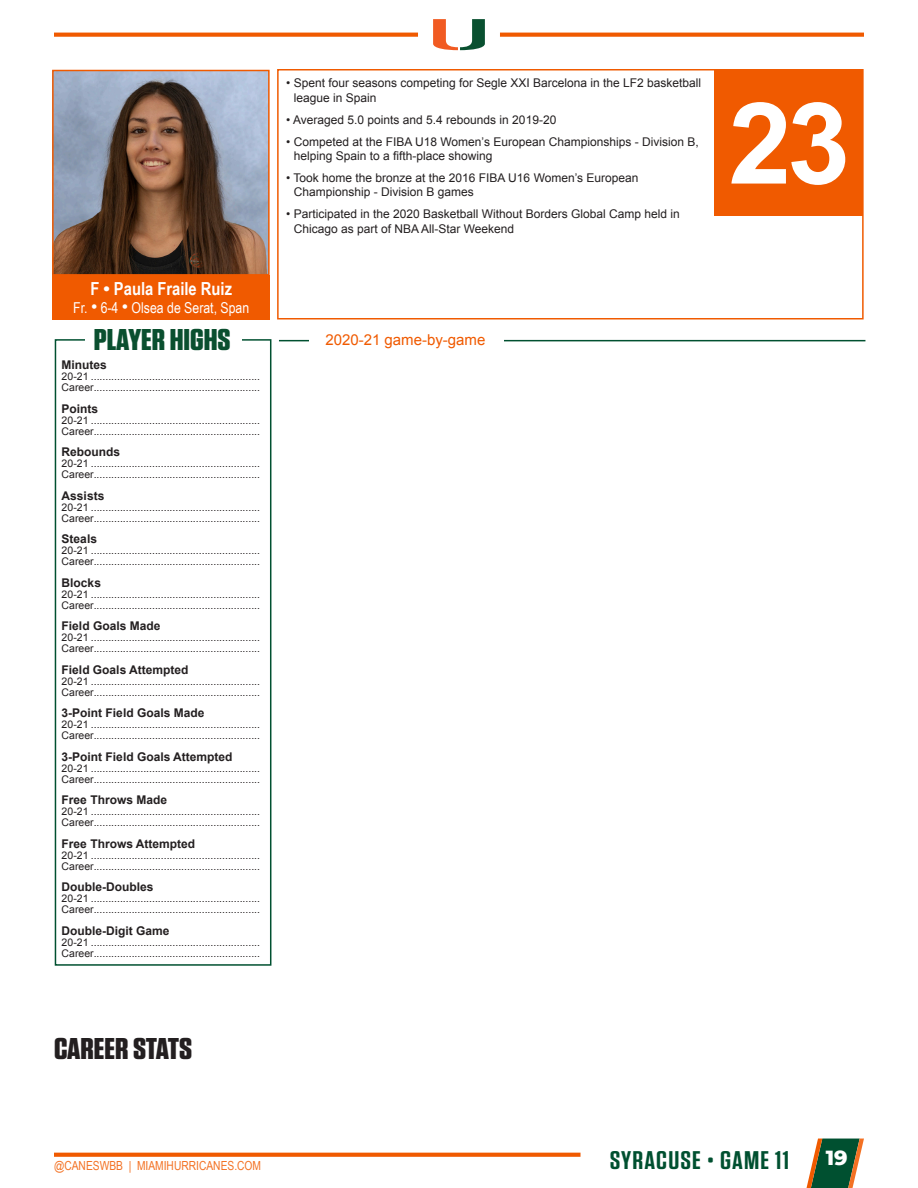
<style>
.page{position:relative;width:918px;height:1188px;background:#fff}
.page>*{position:absolute;margin:0;border:0;box-sizing:border-box;transform-origin:0 0}
.t1{font:700 113.4px "Arial";color:#fff}
.Basic_Body{font:700 30px "Tungsten";letter-spacing:-.005em;color:#231f20;scale:1.15 1}
.t2{font:700 30px "Tungsten";color:#0a4f2f;scale:1.15 1}
.t3{font:600 25.5px "Tungsten";letter-spacing:.04em;color:#005030;scale:1.15 1}
.t4{font:800 20.85px "Montserrat";color:#fff}
.t5{font:700 18px "Arial Narrow";color:#fff}
.t6{font:15px "Arial Narrow";color:#fff}
.t7{font:15px "Arial";color:#f05a00}
.t8{font:12.45px "Arial Narrow";color:#f37123}
.t9{font:12px "Arial";color:#231f20}
.t10{font:700 12px "Arial";color:#231f20}
.t11{font:10.5px "Arial";color:#231f20}
.s1{font-family:"Arial"}
.s2{font-family:"Arial";font-size:18px}
</style>
<div class="page">
<svg style="left:54px;top:1153px;width:527px;height:4px;background:#f0610c"></svg>
<svg style="left:806px;top:1139px;width:58px;height:49px"></svg>
<svg style="left:54px;top:33px;width:364px;height:4px"></svg>
<svg style="left:500px;top:33px;width:364px;height:4px"></svg>
<svg style="left:433px;top:19px;width:52px;height:32px"></svg>
<div style="left:277px;top:69px;width:587px;height:251px;border:2px solid #f05a00"></div>
<img style="left:55px;top:73px;width:212px;height:200px">
<div style="left:52px;top:70px;width:218px;height:206px;border:2px solid #f05a00"></div>
<div style="left:52px;top:275px;width:218px;height:45px;background:#f05a00"></div>
<div style="left:714px;top:70px;width:149px;height:146px;background:#f05a00"></div>
<div style="left:55px;top:339px;width:216px;height:627px;border:2px solid #005030"></div>
<hr style="left:279px;top:340px;width:586px;height:1px;background:#005030">
<div style="left:309px;top:335px;width:195px;height:8px;background:#fff"></div>
<div style="left:85px;top:332px;width:156px;height:15px;background:#fff"></div>
<p class="t5" style="left:90px;top:275px;width:143px">F <span class="s1">•</span> Paula Fraile Ruiz</p>
<p class="t6" style="left:73px;top:297px;width:178px">Fr. <span class="s2">•</span> 6-4 <span class="s2">•</span> Olsea de Serat, Span</p>
<p class="t9" style="left:286px;top:75px;width:417px">• Spent four seasons competing for Segle XXI Barcelona in the LF2 basketball</p>
<p class="t9" style="left:294px;top:90px;width:84px">league in Spain</p>
<p class="t9" style="left:286px;top:112px;width:272px">• Averaged 5.0 points and 5.4 rebounds in 2019-20</p>
<p class="t9" style="left:286px;top:134px;width:414px">• Competed at the FIBA U18 Women’s European Championships - Division B,</p>
<p class="t9" style="left:294px;top:148px;width:200px">helping Spain to a fifth-place showing</p>
<p class="t9" style="left:286px;top:170px;width:354px">• Took home the bronze at the 2016 FIBA U16 Women’s European</p>
<p class="t9" style="left:294px;top:184px;width:182px">Championship - Division B games</p>
<p class="t9" style="left:286px;top:206px;width:395px">• Participated in the 2020 Basketball Without Borders Global Camp held in</p>
<p class="t9" style="left:294px;top:221px;width:222px">Chicago as part of NBA All-Star Weekend</p>
<p class="t2" style="left:94px;top:323px;width:120px">PLAYER HIGHS</p>
<p class="t7" style="left:325px;top:330px;width:162px">2020-21 game-by-game</p>
<p class="t10" style="left:62px;top:357px;width:47px">Minutes</p>
<p class="t11" style="left:62px;top:370px;width:200px">20-21 ..........................................................</p>
<p class="t11" style="left:62px;top:381px;width:200px">Career.........................................................</p>
<p class="t10" style="left:62px;top:401px;width:38px">Points</p>
<p class="t11" style="left:62px;top:413px;width:200px">20-21 ..........................................................</p>
<p class="t11" style="left:62px;top:424px;width:200px">Career.........................................................</p>
<p class="t10" style="left:62px;top:444px;width:60px">Rebounds</p>
<p class="t11" style="left:62px;top:457px;width:200px">20-21 ..........................................................</p>
<p class="t11" style="left:62px;top:468px;width:200px">Career.........................................................</p>
<p class="t10" style="left:62px;top:488px;width:44px">Assists</p>
<p class="t11" style="left:62px;top:500px;width:200px">20-21 ..........................................................</p>
<p class="t11" style="left:62px;top:511px;width:200px">Career.........................................................</p>
<p class="t10" style="left:62px;top:531px;width:37px">Steals</p>
<p class="t11" style="left:62px;top:544px;width:200px">20-21 ..........................................................</p>
<p class="t11" style="left:62px;top:555px;width:200px">Career.........................................................</p>
<p class="t10" style="left:62px;top:575px;width:41px">Blocks</p>
<p class="t11" style="left:62px;top:587px;width:200px">20-21 ..........................................................</p>
<p class="t11" style="left:62px;top:598px;width:200px">Career.........................................................</p>
<p class="t10" style="left:62px;top:618px;width:100px">Field Goals Made</p>
<p class="t11" style="left:62px;top:631px;width:200px">20-21 ..........................................................</p>
<p class="t11" style="left:62px;top:642px;width:200px">Career.........................................................</p>
<p class="t10" style="left:62px;top:662px;width:128px">Field Goals Attempted</p>
<p class="t11" style="left:62px;top:674px;width:200px">20-21 ..........................................................</p>
<p class="t11" style="left:62px;top:685px;width:200px">Career.........................................................</p>
<p class="t10" style="left:62px;top:705px;width:144px">3-Point Field Goals Made</p>
<p class="t11" style="left:62px;top:718px;width:200px">20-21 ..........................................................</p>
<p class="t11" style="left:62px;top:729px;width:200px">Career.........................................................</p>
<p class="t10" style="left:62px;top:749px;width:172px">3-Point Field Goals Attempted</p>
<p class="t11" style="left:62px;top:761px;width:200px">20-21 ..........................................................</p>
<p class="t11" style="left:62px;top:772px;width:200px">Career.........................................................</p>
<p class="t10" style="left:62px;top:792px;width:107px">Free Throws Made</p>
<p class="t11" style="left:62px;top:805px;width:200px">20-21 ..........................................................</p>
<p class="t11" style="left:62px;top:816px;width:200px">Career.........................................................</p>
<p class="t10" style="left:62px;top:836px;width:135px">Free Throws Attempted</p>
<p class="t11" style="left:62px;top:848px;width:200px">20-21 ..........................................................</p>
<p class="t11" style="left:62px;top:859px;width:200px">Career.........................................................</p>
<p class="t10" style="left:62px;top:879px;width:94px">Double-Doubles</p>
<p class="t11" style="left:62px;top:892px;width:200px">20-21 ..........................................................</p>
<p class="t11" style="left:62px;top:903px;width:200px">Career.........................................................</p>
<p class="t10" style="left:62px;top:923px;width:110px">Double-Digit Game</p>
<p class="t11" style="left:62px;top:935px;width:200px">20-21 ..........................................................</p>
<p class="t11" style="left:62px;top:946px;width:200px">Career.........................................................</p>
<p class="t1" style="left:729px;top:69px;width:123px">23</p>
<p class="Basic_Body" style="left:54px;top:1032px;width:122px">CAREER STATS</p>
<p class="t8" style="left:54px;top:1156px;width:209px">@CANESWBB | MIAMIHURRICANES.COM</p>
<h3 class="t3" style="left:610px;top:1146px;width:157px">SYRACUSE • GAME 11</h3>
<h3 class="t4" style="left:826px;top:1142px;width:23px">19</h3>
</div>
